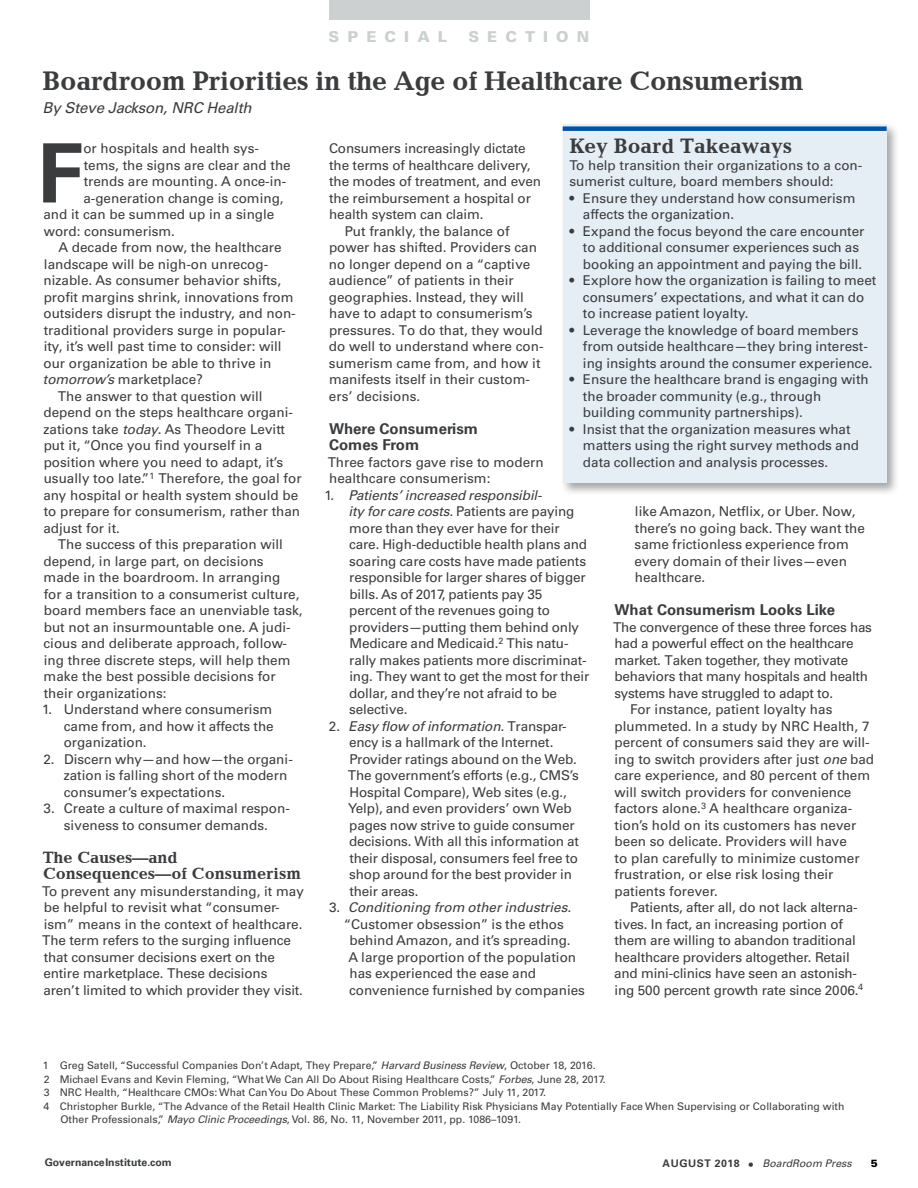
<style>
.page{position:relative;width:918px;height:1188px;background:#fff}
.page>*{position:absolute;margin:0;border:0;box-sizing:border-box;transform-origin:0 0}
.firstParagraph{font:700 81.9px "Univers LT Std";color:#3b3c3e}
.t1{font:700 27px "Candida LT";letter-spacing:-.015em;color:#3b3c3e}
.sidebar-title{font:700 21px "Candida LT";color:#3b3c3e}
.t2{font:700 16.5px/16.5px "Candida LT";letter-spacing:-.01em;color:#3b3c3e}
.t3{font:700 15px/16.5px "Univers LT Std";color:#3b3c3e}
.Byline{font:italic 15px "Univers LT Std";letter-spacing:-.01em;color:#3b3c3e}
.t4{font:900 15px "Univers LT Std";letter-spacing:.54em;color:#ccd0d1}
.body{font:13.5px/16.5px "Univers LT Std";color:#3b3c3e}
.body-no-indent{font:13.5px/16.5px "Univers LT Std";letter-spacing:-.01em;color:#3b3c3e}
.firstParagraph-2{font:13.5px "Univers LT Std";color:#3b3c3e}
.sidebar-no-indent{font:13.5px/16.5px "Univers LT Std";color:#3b3c3e}
.t5{font:italic 13.5px "Univers LT Std";color:#3b3c3e}
.Footnote{font:10.5px/13.5px "Univers LT Std";color:#3b3c3e}
.t6{font:italic 10.5px "Univers LT Std";color:#3b3c3e}
.t7{font:700 10.5px "Univers LT Std";color:#3b3c3e}
.t8{font:900 10.5px "Univers LT Std";color:#000}
.s1{font-style:italic}
.s2{font-style:normal}
.s3{font-weight:700;font-style:normal}
.s4{font-style:normal;font-size:12px}
</style>
<div class="page">
<div style="left:329px;top:0;width:260px;height:19px;background:#ccd0d1"></div>
<div style="left:560px;top:121px;width:340px;height:375px;background:#000;opacity:.36"></div>
<div style="left:563px;top:124px;width:324px;height:359px;background:#e5edf5"></div>
<div style="left:563px;top:126px;width:324px;height:5px;background:#0054a4"></div>
<p class="t4" style="left:329px;top:27px;width:120px">SPECIAL</p>
<p class="t4" style="left:468px;top:27px;width:123px">SECTION</p>
<h1 class="t1" style="left:43px;top:65px;width:763px">Boardroom Priorities in the Age of Healthcare Consumerism</h1>
<p class="Byline" style="left:43px;top:99px;width:211px">By Steve Jackson, NRC Health</p>
<p class="firstParagraph" style="left:38px;top:126px;width:47px">F</p>
<p class="firstParagraph-2" style="left:83px;top:140px;width:177px">or hospitals and health sys-</p>
<p class="firstParagraph-2" style="left:84px;top:157px;width:209px">tems, the signs are clear and the</p>
<p class="firstParagraph-2" style="left:84px;top:173px;width:204px">trends are mounting. A once-in-</p>
<p class="firstParagraph-2" style="left:83px;top:190px;width:202px">a-generation change is coming,</p>
<p class="firstParagraph-2" style="left:43px;top:206px;width:233px">and it can be summed up in a single</p>
<p class="firstParagraph-2" style="left:44px;top:223px;width:133px">word: consumerism.</p>
<p class="body" style="left:43px;top:239px;width:254px;text-indent:15px">A decade from now, the healthcare landscape will be nigh-on unrecog&shy;nizable. As consumer behavior shifts, profit margins shrink, innovations from outsiders disrupt the industry, and non&shy;traditional providers surge in popular&shy;ity, it’s well past time to consider: will our organization be able to thrive in <span class="s1">tomorrow’s</span> marketplace?</p>
<p class="body" style="left:43px;top:388px;width:260px;text-indent:15px">The answer to that question will depend on the steps healthcare organi&shy;zations take <span class="s1">today</span>. As Theodore Levitt put it, “Once you find yourself in a position where you need to adapt, it’s usually too late.”<sup>1</sup> Therefore, the goal for any hospital or health system should be to prepare for consumerism, rather than adjust for it.</p>
<p class="body" style="left:43px;top:536px;width:261px;text-indent:15px">The success of this preparation will depend, in large part, on decisions made in the boardroom. In arranging<br>for a transition to a consumerist culture, board members face an unenviable task, but not an insurmountable one. A judi&shy;cious and deliberate approach, follow&shy;ing three discrete steps, will help them make the best possible decisions for their organizations:</p>
<p class="body" style="left:64px;top:701px;width:212px;text-indent:-21px">1. Understand where consumerism came from, and how it affects the organization.</p>
<p class="body" style="left:64px;top:751px;width:231px;text-indent:-20px">2. Discern why—and how—the organi&shy;zation is falling short of the modern consumer’s expectations.</p>
<p class="body" style="left:44px;top:800px;width:248px;text-align:center">3. Create a culture of maximal respon&shy;siveness to consumer demands.</p>
<h2 class="t2" style="left:43px;top:849px;width:260px">The Causes—and<br>Consequences—of Consumerism</h2>
<p class="body-no-indent" style="left:42px;top:883px;width:263px">To prevent any misunderstanding, it may be helpful to revisit what “consumer&shy;ism” means in the context of healthcare.<br>The term refers to the surging influence that consumer decisions exert on the entire marketplace. These decisions aren’t limited to which provider they visit.</p>
<p class="sidebar-title" style="left:569px;top:134px;width:224px">Key Board Takeaways</p>
<p class="sidebar-no-indent" style="left:569px;top:157px;width:294px">To help transition their organizations to a con&shy;sumerist culture, board members should:</p>
<p class="body" style="left:583px;top:190px;width:274px;text-indent:-14px">• Ensure they understand how consumerism affects the organization.</p>
<p class="body" style="left:583px;top:223px;width:283px;text-indent:-14px">• Expand the focus beyond the care encounter to additional consumer experiences such as booking an appointment and paying the bill.</p>
<p class="body" style="left:583px;top:272px;width:295px;text-indent:-14px">• Explore how the organization is failing to meet consumers’ expectations, and what it can do to increase patient loyalty.</p>
<p class="body" style="left:583px;top:322px;width:291px;text-indent:-14px">• Leverage the knowledge of board members from outside healthcare—they bring interest&shy;ing insights around the consumer experience.</p>
<p class="body" style="left:583px;top:371px;width:287px;text-indent:-14px">• Ensure the healthcare brand is engaging with the broader community (e.g., through building community partnerships).</p>
<p class="body" style="left:583px;top:421px;width:278px;text-indent:-14px">• Insist that the organization measures what matters using the right survey methods and data collection and analysis processes.</p>
<p class="body-no-indent" style="left:329px;top:140px;width:214px">Consumers increasingly dictate the terms of healthcare delivery, the modes of treatment, and even the reimbursement a hospital or health system can claim.</p>
<p class="body" style="left:329px;top:223px;width:216px;text-indent:16px">Put frankly, the balance of power has shifted. Providers can no longer depend on a “captive audience” of patients in their geographies. Instead, they will have to adapt to consumerism’s pressures. To do that, they would do well to understand where con&shy;sumerism came from, and how it manifests itself in their custom&shy;ers’ decisions.</p>
<h3 class="t3" style="left:329px;top:420px;width:151px">Where Consumerism<br>Comes From</h3>
<p class="body-no-indent" style="left:328px;top:454px;width:218px">Three factors gave rise to modern healthcare consumerism:</p>
<p class="body" style="left:349px;top:487px;width:242px;text-indent:-24px">1. <span class="s1">Patients’ increased responsibil-<br>ity for care costs.</span> Patients are paying more than they ever have for their care. High-deductible health plans and soaring care costs have made patients responsible for larger shares of bigger bills. As of 2017, patients pay 35 percent of the revenues going to providers—putting them behind only Medicare and Medicaid.<sup>2</sup> This natu&shy;rally makes patients more discriminat&shy;ing. They want to get the most for their dollar, and they’re not afraid to be selective.</p>
<p class="body" style="left:348px;top:718px;width:232px;text-indent:-19px">2. <span class="s1">Easy flow of information.</span> Transpar&shy;ency is a hallmark of the Internet.<br>Provider ratings abound on the Web.<br>The government’s efforts (e.g., CMS’s Hospital Compare), Web sites (e.g., Yelp), and even providers’ own Web pages now strive to guide consumer decisions. With all this information at their disposal, consumers feel free to shop around for the best provider in their areas.</p>
<p class="t5" style="left:329px;top:899px;width:244px"><span class="s2">3.</span> Conditioning from other industries.</p>
<p class="body" style="left:344px;top:916px;width:222px">“Customer obsession” is the ethos</p>
<p class="body" style="left:349px;top:932px;width:223px">behind Amazon, and it’s spreading.</p>
<p class="body" style="left:348px;top:949px;width:229px">A large proportion of the population</p>
<p class="body" style="left:349px;top:965px;width:188px">has experienced the ease and</p>
<p class="body" style="left:349px;top:982px;width:237px">convenience furnished by companies</p>
<p class="body" style="left:635px;top:503px;width:232px">like Amazon, Netflix, or Uber. Now, there’s no going back. They want the same frictionless experience from every domain of their lives—even healthcare.</p>
<h3 class="t3" style="left:615px;top:602px;width:222px">What Consumerism Looks Like</h3>
<p class="body-no-indent" style="left:613px;top:619px;width:260px">The convergence of these three forces has had a powerful effect on the healthcare market. Taken together, they motivate behaviors that many hospitals and health systems have struggled to adapt to.</p>
<p class="body" style="left:614px;top:701px;width:261px;text-indent:16px">For instance, patient loyalty has plummeted. In a study by NRC Health, 7 percent of consumers said they are will&shy;ing to switch providers after just <span class="s1">one</span> bad care experience, and 80 percent of them will switch providers for convenience factors alone.<sup>3</sup> A healthcare organiza&shy;tion’s hold on its customers has never been so delicate. Providers will have<br>to plan carefully to minimize customer frustration, or else risk losing their patients forever.</p>
<p class="body" style="left:614px;top:899px;width:251px;text-indent:16px">Patients, after all, do not lack alterna&shy;tives. In fact, an increasing portion of them are willing to abandon traditional healthcare providers altogether. Retail and mini-clinics have seen an astonish&shy;ing 500 percent growth rate since 2006.<sup>4</sup></p>
<p class="Footnote" style="left:43px;top:1059px;width:554px">1 Greg Satell, “Successful Companies Don’t Adapt, They Prepare,” <span class="s1">Harvard Business Review</span>, October 18, 2016.</p>
<p class="Footnote" style="left:44px;top:1073px;width:563px">2 Michael Evans and Kevin Fleming, “What We Can All Do About Rising Healthcare Costs,” <span class="s1">Forbes</span>, June 28, 2017.</p>
<p class="Footnote" style="left:44px;top:1086px;width:504px">3 NRC Health, “Healthcare CMOs: What Can You Do About These Common Problems?” July 11, 2017.</p>
<p class="Footnote" style="left:60px;top:1100px;width:786px;text-indent:-17px">4 Christopher Burkle, “The Advance of the Retail Health Clinic Market: The Liability Risk Physicians May Potentially Face When Supervising or Collaborating with<br>Other Professionals,” <span class="s1">Mayo Clinic Proceedings</span>, Vol. 86, No. 11, November 2011, pp. 1086–1091.</p>
<p class="t7" style="left:45px;top:1157px;width:129px">GovernanceInstitute.com</p>
<p class="t6" style="left:663px;top:1157px;width:191px"><span class="s3">AUGUST 2018</span> <span class="s4">•</span> BoardRoom Press</p>
<p class="t8" style="left:871px;top:1157px;width:9px">5</p>
</div>
